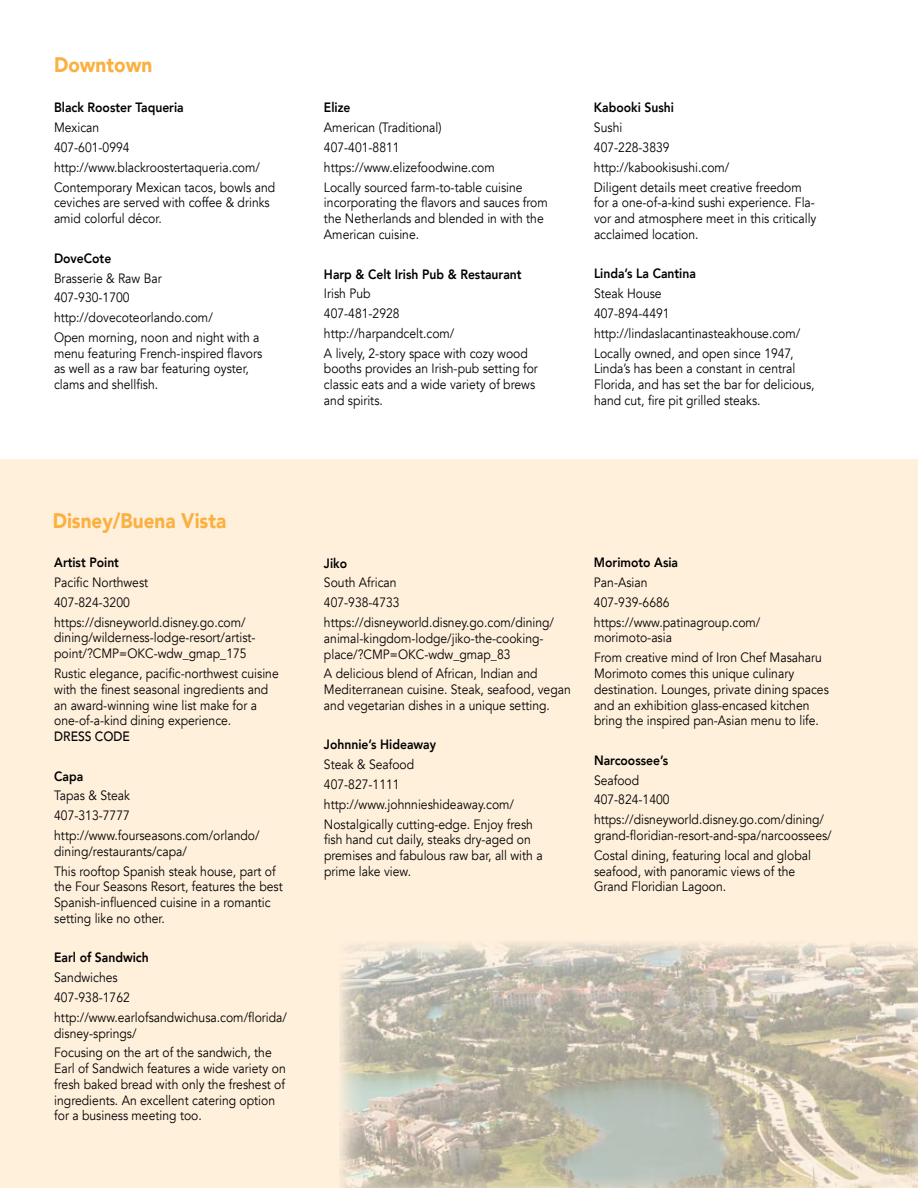
<style>
.page{position:relative;width:918px;height:1188px;background:#fff}
.page>*{position:absolute;margin:0;border:0;box-sizing:border-box;transform-origin:0 0}
.t1{font:900 21px "Avenir";color:#fbb040;scale:.9 1}
.t2{font:13.5px/19.8px "Avenir";color:#000;scale:.9 1}
.t3{font:800 13.5px "Avenir";color:#000;scale:.9 1}
.t4{font:500 13.5px "Avenir";color:#000;scale:.9 1}
</style>
<div class="page">
<div style="left:0;top:459px;width:918px;height:729px;background:#fff0dc"></div>
<img style="left:340px;top:942px;width:578px;height:246px">
<h1 class="t1" style="left:54px;top:47px;width:111px">Downtown</h1>
<p class="t3" style="left:54px;top:97px;width:146px">Black Rooster Taqueria</p>
<p class="t2" style="left:54px;top:118px;width:247px">Mexican<br>407-601-0994 http://www.blackroostertaqueria.com/<br>Contemporary Mexican tacos, bowls and</p>
<p class="t2" style="left:54px;top:195px;width:241px;line-height:15.8px">ceviches are served with coffee &amp; drinks amid colorful décor.</p>
<p class="t3" style="left:54px;top:248px;width:65px">DoveCote</p>
<p class="t2" style="left:54px;top:268px;width:230px">Brasserie &amp; Raw Bar<br>407-930-1700 http://dovecoteorlando.com/<br>Open morning, noon and night with a</p>
<p class="t2" style="left:54px;top:345px;width:233px;line-height:15.8px">menu featuring French-inspired flavors as well as a raw bar featuring oyster, clams and shellfish.</p>
<p class="t3" style="left:324px;top:97px;width:31px">Elize</p>
<p class="t2" style="left:324px;top:118px;width:222px">American (Traditional)<br>407-401-8811 https://www.elizefoodwine.com<br>Locally sourced farm-to-table cuisine</p>
<p class="t2" style="left:324px;top:195px;width:250px;line-height:15.8px">incorporating the flavors and sauces from the Netherlands and blended in with the<br>American cuisine.</p>
<p class="t3" style="left:324px;top:263px;width:221px">Harp &amp; Celt Irish Pub &amp; Restaurant</p>
<p class="t2" style="left:324px;top:284px;width:228px">Irish Pub<br>407-481-2928 http://harpandcelt.com/<br>A lively, 2-story space with cozy wood</p>
<p class="t2" style="left:324px;top:361px;width:239px;line-height:15.8px">booths provides an Irish-pub setting for classic eats and a wide variety of brews and spirits.</p>
<p class="t3" style="left:594px;top:97px;width:90px">Kabooki Sushi</p>
<p class="t2" style="left:594px;top:118px;width:232px">Sushi<br>407-228-3839 http://kabookisushi.com/<br>Diligent details meet creative freedom</p>
<p class="t2" style="left:594px;top:195px;width:249px;line-height:15.8px;text-align:justify">for a one-of-a-kind sushi experience. Fla&shy;vor and atmosphere meet in this critically acclaimed location.</p>
<p class="t3" style="left:594px;top:263px;width:115px">Linda’s La Cantina</p>
<p class="t2" style="left:594px;top:284px;width:231px">Steak House<br>407-894-4491 http://lindaslacantinasteakhouse.com/<br>Locally owned, and open since 1947,</p>
<p class="t2" style="left:594px;top:361px;width:247px;line-height:15.8px">Linda’s has been a constant in central<br>Florida, and has set the bar for delicious, hand cut, fire pit grilled steaks.</p>
<h1 class="t1" style="left:53px;top:503px;width:194px">Disney/Buena Vista</h1>
<p class="t3" style="left:54px;top:552px;width:74px">Artist Point</p>
<p class="t2" style="left:54px;top:573px;width:214px">Pacific Northwest<br>407-824-3200 https://disneyworld.disney.go.com/</p>
<p class="t2" style="left:54px;top:630px;width:225px;line-height:15.8px">dining/wilderness-lodge-resort/artist&shy;point/?CMP=OKC-wdw_gmap_175</p>
<p class="t2" style="left:54px;top:666px;width:251px;line-height:15.8px">Rustic elegance, pacific-northwest cuisine with the finest seasonal ingredients and an award-winning wine list make for a one-of-a-kind dining experience.</p>
<p class="t4" style="left:54px;top:725px;width:86px">DRESS CODE</p>
<p class="t3" style="left:54px;top:765px;width:34px">Capa</p>
<p class="t2" style="left:54px;top:786px;width:230px">Tapas &amp; Steak<br>407-313-7777 http://www.fourseasons.com/orlando/</p>
<p class="t2" style="left:54px;top:841px;width:248px">dining/restaurants/capa/<br>This rooftop Spanish steak house, part of</p>
<p class="t2" style="left:54px;top:879px;width:256px;line-height:15.8px">the Four Seasons Resort, features the best<br>Spanish-influenced cuisine in a romantic setting like no other.</p>
<p class="t3" style="left:54px;top:947px;width:107px">Earl of Sandwich</p>
<p class="t2" style="left:54px;top:968px;width:260px">Sandwiches<br>407-938-1762 http://www.earlofsandwichusa.com/florida/</p>
<p class="t2" style="left:54px;top:1023px;width:243px">disney-springs/<br>Focusing on the art of the sandwich, the</p>
<p class="t2" style="left:54px;top:1061px;width:259px;line-height:15.8px">Earl of Sandwich features a wide variety on fresh baked bread with only the freshest of ingredients. An excellent catering option for a business meeting too.</p>
<p class="t3" style="left:324px;top:552px;width:27px">Jiko</p>
<p class="t2" style="left:324px;top:573px;width:257px">South African<br>407-938-4733 https://disneyworld.disney.go.com/dining/</p>
<p class="t2" style="left:324px;top:630px;width:245px;line-height:15.8px">animal-kingdom-lodge/jiko-the-cooking&shy;place/?CMP=OKC-wdw_gmap_83</p>
<p class="t2" style="left:324px;top:666px;width:276px;line-height:15.8px">A delicious blend of African, Indian and<br>Mediterranean cuisine. Steak, seafood, vegan and vegetarian dishes in a unique setting.</p>
<p class="t3" style="left:324px;top:734px;width:126px">Johnnie’s Hideaway</p>
<p class="t2" style="left:324px;top:755px;width:234px">Steak &amp; Seafood<br>407-827-1111 http://www.johnnieshideaway.com/<br>Nostalgically cutting-edge. Enjoy fresh</p>
<p class="t2" style="left:324px;top:832px;width:244px;line-height:15.8px">fish hand cut daily, steaks dry-aged on premises and fabulous raw bar, all with a prime lake view.</p>
<p class="t3" style="left:594px;top:552px;width:95px">Morimoto Asia</p>
<p class="t2" style="left:594px;top:573px;width:186px">Pan-Asian<br>407-939-6686 https://www.patinagroup.com/</p>
<p class="t2" style="left:594px;top:628px;width:255px">morimoto-asia<br>From creative mind of Iron Chef Masaharu</p>
<p class="t2" style="left:594px;top:666px;width:262px;line-height:15.8px">Morimoto comes this unique culinary destination. Lounges, private dining spaces and an exhibition glass-encased kitchen bring the inspired pan-Asian menu to life.</p>
<p class="t3" style="left:594px;top:750px;width:84px">Narcoossee’s</p>
<p class="t2" style="left:594px;top:770px;width:257px">Seafood<br>407-824-1400 https://disneyworld.disney.go.com/dining/</p>
<p class="t2" style="left:594px;top:826px;width:266px">grand-floridian-resort-and-spa/narcoossees/<br>Costal dining, featuring local and global</p>
<p class="t2" style="left:594px;top:863px;width:225px;line-height:15.8px">seafood, with panoramic views of the<br>Grand Floridian Lagoon.</p>
</div>
